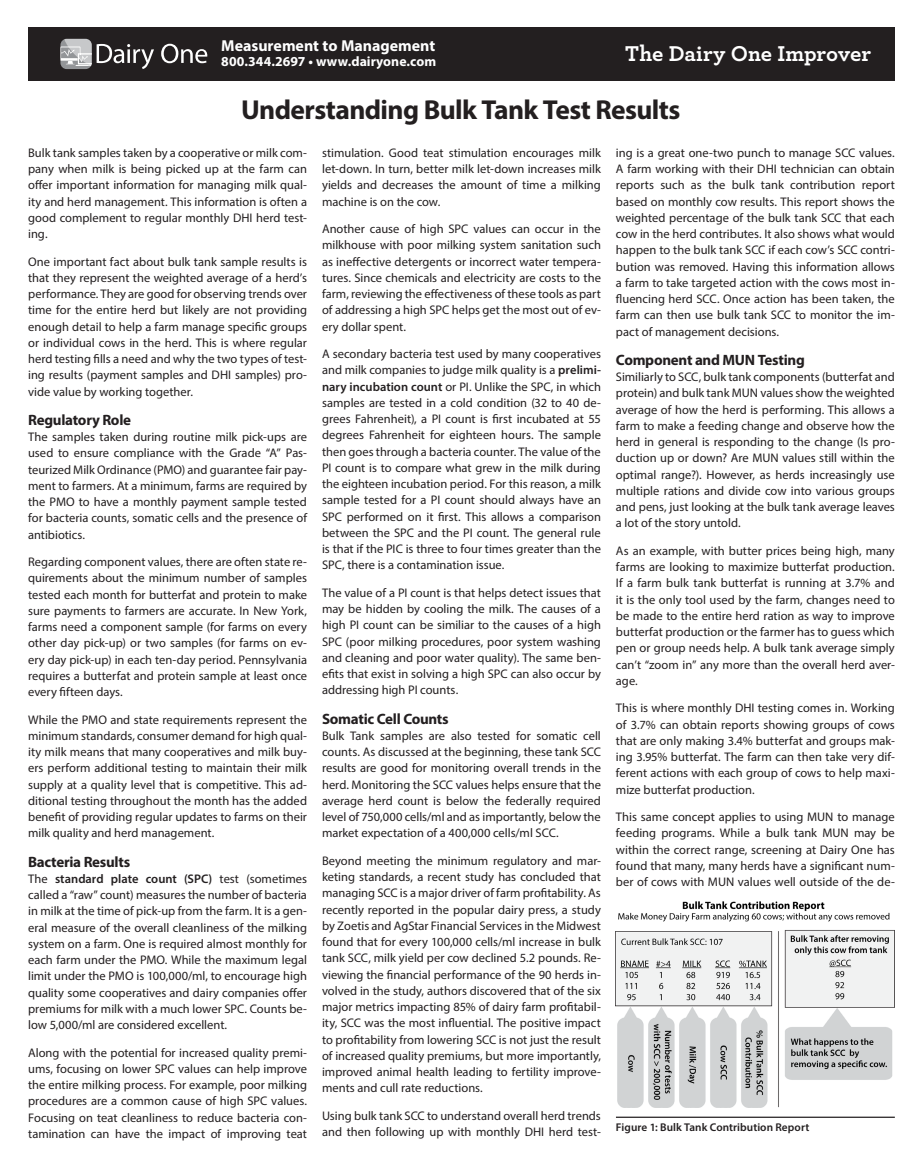
<style>
.page{position:relative;width:923px;height:1170px;background:#fff}
.page>*{position:absolute;margin:0;border:0;box-sizing:border-box;transform-origin:0 0}
.t1{font:700 27.5px "Myriad Pro";letter-spacing:-.025em;color:#231f20}
.t2{font:700 22.5px "Archer Pro";color:#fff}
.t3{font:700 15.88px "Myriad Pro";color:#fff}
.subtitle2{font:700 15px "Myriad Pro";letter-spacing:-.02em;color:#231f20}
.t4{font:700 13.75px "Myriad Pro";color:#fff}
.Body_Text{font:12.5px/16.2px "Myriad Pro";color:#231f20;text-align:justify}
.Body_Text-2{font:600 11.25px "Myriad Pro";letter-spacing:.005em;color:#231f20}
.s1{font-weight:600}
</style>
<div class="page">
<div style="left:28px;top:28px;width:866px;height:53px;background:#231f20"></div>
<svg style="left:60px;top:39px;width:94px;height:30px"></svg>
<svg style="left:161px;top:44px;width:46px;height:19px"></svg>
<img style="left:616px;top:901px;width:278px;height:206px">
<hr style="left:616px;top:1117px;width:278px;height:1px;background:#231f20">
<p class="t3" style="left:221px;top:35px;width:215px">Measurement to Management</p>
<p class="t4" style="left:221px;top:52px;width:216px">800.344.2697 • www.dairyone.com</p>
<p class="t1" style="left:241px;top:91px;width:440px">Understanding Bulk Tank Test Results</p>
<p class="t2" style="left:625px;top:36px;width:247px">The Dairy One Improver</p>
<p class="Body_Text" style="left:28px;top:144px;width:280px">Bulk tank samples taken by a cooperative or milk com&shy;pany when milk is being picked up at the farm can offer important information for managing milk qual&shy;ity and herd management. This information is often a good complement to regular monthly DHI herd test&shy;ing.</p>
<p class="Body_Text" style="left:28px;top:253px;width:280px">One important fact about bulk tank sample results is that they represent the weighted average of a herd’s performance. They are good for observing trends over time for the entire herd but likely are not providing enough detail to help a farm manage specific groups or individual cows in the herd. This is where regular herd testing fills a need and why the two types of test&shy;ing results (payment samples and DHI samples) pro&shy;vide value by working together.</p>
<p class="subtitle2" style="left:28px;top:410px;width:104px">Regulatory Role</p>
<p class="Body_Text" style="left:28px;top:429px;width:280px">The samples taken during routine milk pick-ups are used to ensure compliance with the Grade “A” Pas&shy;teurized Milk Ordinance (PMO) and guarantee fair pay&shy;ment to farmers. At a minimum, farms are required by the PMO to have a monthly payment sample tested for bacteria counts, somatic cells and the presence of antibiotics.</p>
<p class="Body_Text" style="left:28px;top:554px;width:280px">Regarding component values, there are often state re&shy;quirements about the minimum number of samples tested each month for butterfat and protein to make sure payments to farmers are accurate. In New York, farms need a component sample (for farms on every other day pick-up) or two samples (for farms on ev&shy;ery day pick-up) in each ten-day period. Pennsylvania requires a butterfat and protein sample at least once every fifteen days.</p>
<p class="Body_Text" style="left:28px;top:711px;width:280px">While the PMO and state requirements represent the minimum standards, consumer demand for high qual&shy;ity milk means that many cooperatives and milk buy&shy;ers perform additional testing to maintain their milk supply at a quality level that is competitive. This ad&shy;ditional testing throughout the month has the added benefit of providing regular updates to farms on their milk quality and herd management.</p>
<p class="subtitle2" style="left:28px;top:852px;width:104px">Bacteria Results</p>
<p class="Body_Text" style="left:28px;top:870px;width:280px">The <span class="s1">standard plate count (SPC)</span> test (sometimes called a “raw” count) measures the number of bacteria in milk at the time of pick-up from the farm. It is a gen&shy;eral measure of the overall cleanliness of the milking system on a farm. One is required almost monthly for each farm under the PMO. While the maximum legal limit under the PMO is 100,000/ml, to encourage high quality some cooperatives and dairy companies offer premiums for milk with a much lower SPC. Counts be&shy;low 5,000/ml are considered excellent.</p>
<p class="Body_Text" style="left:28px;top:1044px;width:280px">Along with the potential for increased quality premi&shy;ums, focusing on lower SPC values can help improve the entire milking process. For example, poor milking procedures are a common cause of high SPC values.<br>Focusing on teat cleanliness to reduce bacteria con&shy;tamination can have the impact of improving teat</p>
<p class="Body_Text" style="left:322px;top:144px;width:280px">stimulation. Good teat stimulation encourages milk let-down. In turn, better milk let-down increases milk yields and decreases the amount of time a milking machine is on the cow.</p>
<p class="Body_Text" style="left:322px;top:221px;width:280px">Another cause of high SPC values can occur in the milkhouse with poor milking system sanitation such as ineffective detergents or incorrect water tempera&shy;tures. Since chemicals and electricity are costs to the farm, reviewing the effectiveness of these tools as part of addressing a high SPC helps get the most out of ev&shy;ery dollar spent.</p>
<p class="Body_Text" style="left:322px;top:346px;width:280px">A secondary bacteria test used by many cooperatives and milk companies to judge milk quality is a <span class="s1">prelimi&shy;nary incubation count</span> or PI. Unlike the SPC, in which samples are tested in a cold condition (32 to 40 de&shy;grees Fahrenheit), a PI count is first incubated at 55 degrees Fahrenheit for eighteen hours. The sample then goes through a bacteria counter. The value of the PI count is to compare what grew in the milk during the eighteen incubation period. For this reason, a milk sample tested for a PI count should always have an SPC performed on it first. This allows a comparison between the SPC and the PI count. The general rule is that if the PIC is three to four times greater than the SPC, there is a contamination issue.</p>
<p class="Body_Text" style="left:322px;top:584px;width:280px">The value of a PI count is that helps detect issues that may be hidden by cooling the milk. The causes of a high PI count can be similiar to the causes of a high SPC (poor milking procedures, poor system washing and cleaning and poor water quality). The same ben&shy;efits that exist in solving a high SPC can also occur by addressing high PI counts.</p>
<p class="subtitle2" style="left:322px;top:709px;width:128px">Somatic Cell Counts</p>
<p class="Body_Text" style="left:322px;top:727px;width:280px">Bulk Tank samples are also tested for somatic cell counts. As discussed at the beginning, these tank SCC results are good for monitoring overall trends in the herd. Monitoring the SCC values helps ensure that the average herd count is below the federally required level of 750,000 cells/ml and as importantly, below the market expectation of a 400,000 cells/ml SCC.</p>
<p class="Body_Text" style="left:322px;top:852px;width:280px">Beyond meeting the minimum regulatory and mar&shy;keting standards, a recent study has concluded that managing SCC is a major driver of farm profitability. As recently reported in the popular dairy press, a study by Zoetis and AgStar Financial Services in the Midwest found that for every 100,000 cells/ml increase in bulk tank SCC, milk yield per cow declined 5.2 pounds. Re&shy;viewing the financial performance of the 90 herds in&shy;volved in the study, authors discovered that of the six major metrics impacting 85% of dairy farm profitabil&shy;ity, SCC was the most influential. The positive impact to profitability from lowering SCC is not just the result of increased quality premiums, but more importantly, improved animal health leading to fertility improve&shy;ments and cull rate reductions.</p>
<p class="Body_Text" style="left:322px;top:1107px;width:280px">Using bulk tank SCC to understand overall herd trends and then following up with monthly DHI herd test-</p>
<p class="Body_Text" style="left:616px;top:144px;width:280px">ing is a great one-two punch to manage SCC values.<br>A farm working with their DHI technician can obtain reports such as the bulk tank contribution report based on monthly cow results. This report shows the weighted percentage of the bulk tank SCC that each cow in the herd contributes. It also shows what would happen to the bulk tank SCC if each cow’s SCC contri&shy;bution was removed. Having this information allows a farm to take targeted action with the cows most in&shy;fluencing herd SCC. Once action has been taken, the farm can then use bulk tank SCC to monitor the im&shy;pact of management decisions.</p>
<p class="subtitle2" style="left:616px;top:350px;width:190px">Component and MUN Testing</p>
<p class="Body_Text" style="left:616px;top:369px;width:280px">Similiarly to SCC, bulk tank components (butterfat and protein) and bulk tank MUN values show the weighted average of how the herd is performing. This allows a farm to make a feeding change and observe how the herd in general is responding to the change (Is pro&shy;duction up or down? Are MUN values still within the optimal range?). However, as herds increasingly use multiple rations and divide cow into various groups and pens, just looking at the bulk tank average leaves a lot of the story untold.</p>
<p class="Body_Text" style="left:616px;top:542px;width:280px">As an example, with butter prices being high, many farms are looking to maximize butterfat production.<br>If a farm bulk tank butterfat is running at 3.7% and it is the only tool used by the farm, changes need to be made to the entire herd ration as way to improve butterfat production or the farmer has to guess which pen or group needs help. A bulk tank average simply can’t “zoom in” any more than the overall herd aver&shy;age.</p>
<p class="Body_Text" style="left:616px;top:700px;width:280px">This is where monthly DHI testing comes in. Working of 3.7% can obtain reports showing groups of cows that are only making 3.4% butterfat and groups mak&shy;ing 3.95% butterfat. The farm can then take very dif&shy;ferent actions with each group of cows to help maxi&shy;mize butterfat production.</p>
<p class="Body_Text" style="left:616px;top:809px;width:280px">This same concept applies to using MUN to manage feeding programs. While a bulk tank MUN may be within the correct range, screening at Dairy One has found that many, many herds have a significant num&shy;ber of cows with MUN values well outside of the de-</p>
<p class="Body_Text-2" style="left:616px;top:1120px;width:195px">Figure 1: Bulk Tank Contribution Report</p>
</div>
